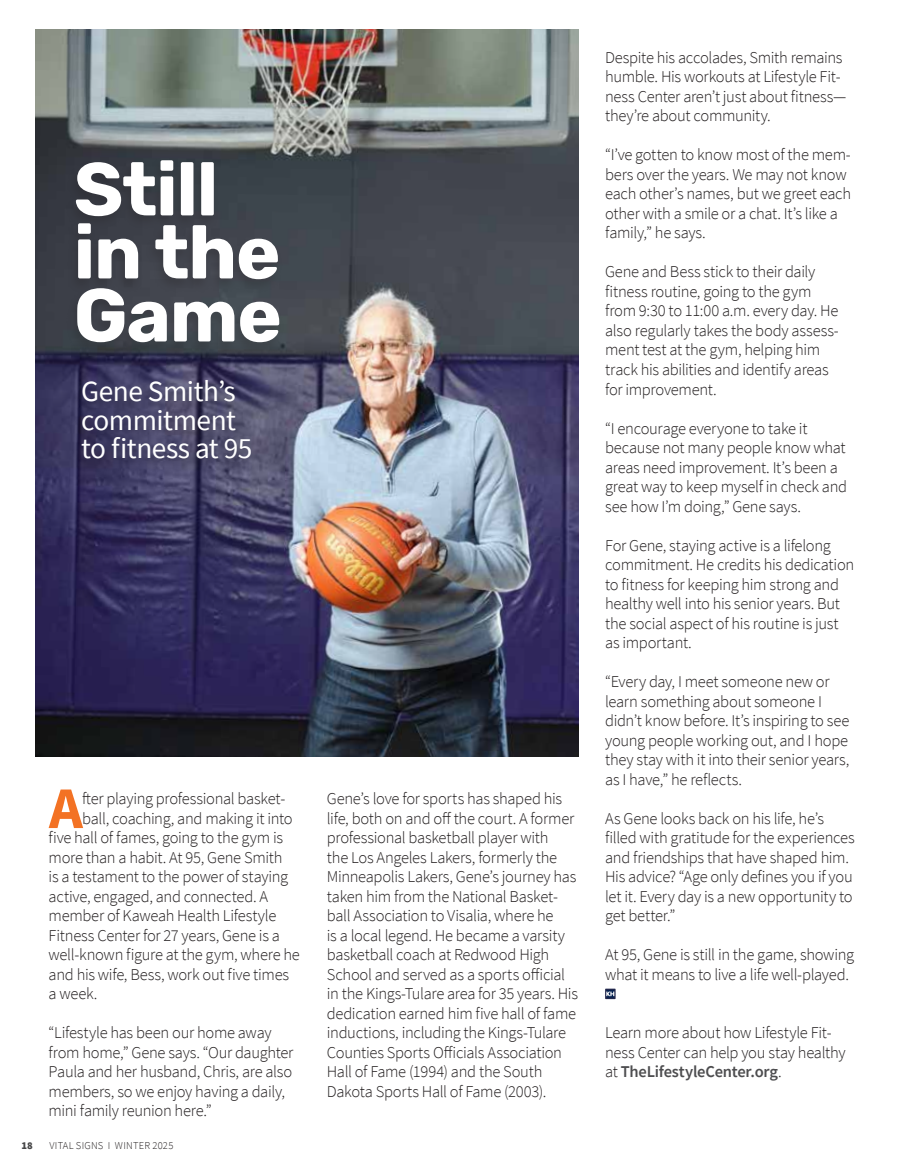
<style>
.page{position:relative;width:905px;height:1175px;background:#fff}
.page>*{position:absolute;margin:0;border:0;box-sizing:border-box;transform-origin:0 0}
.t1{font:300 75px/63px "Rubik";letter-spacing:-.015em;color:#fff}
.t2{font:700 59.1px "Source Sans Pro";color:#f37224}
.t3{font:29.25px/28.5px "Source Sans Pro";letter-spacing:-.015em;color:#fff}
.t4{font:300 16.5px/19.5px "Source Sans Pro";letter-spacing:-.02em;color:#231f20}
.t5{font:300 10.5px "Source Sans Pro";letter-spacing:.025em;color:#231f20}
.t6{font:900 10.5px "Source Sans Pro";color:#464647}
.s1{font-weight:600;color:#4d4d4f}
</style>
<div class="page">
<img style="left:35px;top:30px;width:543px;height:726px">
<div style="left:605px;top:988px;width:10px;height:11px;border:2px solid #21274c"></div>
<svg style="left:606px;top:991px;width:8px;height:5px"></svg>
<div style="left:71px;top:379px;width:186px;height:94px;background:#231f20;opacity:.25"></div>
<div style="left:73px;top:372px;width:187px;height:96px;background:#231f20;opacity:.12"></div>
<div style="left:65px;top:158px;width:220px;height:199px;background:#3c4048"></div>
<h1 class="t1" style="left:74px;top:160px;width:210px">Still in the<br>Game</h1>
<h3 class="t3" style="left:81px;top:377px;width:173px">Gene Smith’s commitment to fitness at 95</h3>
<h2 class="t2" style="left:49px;top:768px;width:35px">A</h2>
<p class="t4" style="left:82px;top:788px;width:204px">fter playing professional basket-</p>
<p class="t4" style="left:82px;top:808px;width:212px">ball, coaching, and making it into</p>
<p class="t4" style="left:49px;top:828px;width:236px">five hall of fames, going to the gym is</p>
<p class="t4" style="left:49px;top:847px;width:235px">more than a habit. At 95, Gene Smith</p>
<p class="t4" style="left:49px;top:867px;width:241px">is a testament to the power of staying</p>
<p class="t4" style="left:49px;top:886px;width:221px">active, engaged, and connected. A</p>
<p class="t4" style="left:49px;top:906px;width:229px">member of Kaweah Health Lifestyle</p>
<p class="t4" style="left:49px;top:925px;width:233px">Fitness Center for 27 years, Gene is a</p>
<p class="t4" style="left:49px;top:945px;width:253px">well-known figure at the gym, where he</p>
<p class="t4" style="left:49px;top:964px;width:242px">and his wife, Bess, work out five times</p>
<p class="t4" style="left:49px;top:984px;width:50px">a week.</p>
<p class="t4" style="left:49px;top:1023px;width:246px">“Lifestyle has been our home away from home,” Gene says. “Our daughter Paula and her husband, Chris, are also members, so we enjoy having a daily, mini family reunion here.”</p>
<p class="t6" style="left:21px;top:1138px;width:13px">18</p>
<p class="t5" style="left:49px;top:1139px;width:126px">VITAL SIGNS I WINTER 2025</p>
<p class="t4" style="left:327px;top:789px;width:253px">Gene’s love for sports has shaped his life, both on and off the court. A former professional basketball player with<br>the Los Angeles Lakers, formerly the Minneapolis Lakers, Gene’s journey has taken him from the National Basket&shy;ball Association to Visalia, where he<br>is a local legend. He became a varsity basketball coach at Redwood High School and served as a sports official in the Kings-Tulare area for 35 years. His dedication earned him five hall of fame inductions, including the Kings-Tulare Counties Sports Officials Association Hall of Fame (1994) and the South Dakota Sports Hall of Fame (2003).</p>
<p class="t4" style="left:605px;top:48px;width:243px">Despite his accolades, Smith remains humble. His workouts at Lifestyle Fit&shy;ness Center aren’t just about fitness— they’re about community.</p>
<p class="t4" style="left:605px;top:145px;width:247px">“I’ve gotten to know most of the mem&shy;bers over the years. We may not know each other’s names, but we greet each other with a smile or a chat. It’s like a family,” he says.</p>
<p class="t4" style="left:605px;top:262px;width:235px">Gene and Bess stick to their daily fitness routine, going to the gym from 9:30 to 11:00 a.m. every day. He also regularly takes the body assess&shy;ment test at the gym, helping him track his abilities and identify areas for improvement.</p>
<p class="t4" style="left:605px;top:418px;width:243px">“I encourage everyone to take it because not many people know what areas need improvement. It’s been a great way to keep myself in check and see how I’m doing,” Gene says.</p>
<p class="t4" style="left:605px;top:535px;width:251px">For Gene, staying active is a lifelong commitment. He credits his dedication to fitness for keeping him strong and healthy well into his senior years. But the social aspect of his routine is just as important.</p>
<p class="t4" style="left:605px;top:672px;width:246px">“Every day, I meet someone new or learn something about someone I didn’t know before. It’s inspiring to see young people working out, and I hope they stay with it into their senior years, as I have,” he reflects.</p>
<p class="t4" style="left:605px;top:808px;width:251px">As Gene looks back on his life, he’s filled with gratitude for the experiences and friendships that have shaped him.<br>His advice? “Age only defines you if you let it. Every day is a new opportunity to get better.”</p>
<p class="t4" style="left:605px;top:945px;width:250px">At 95, Gene is still in the game, showing what it means to live a life well-played.</p>
<p class="t4" style="left:605px;top:1022px;width:242px">Learn more about how Lifestyle Fit&shy;ness Center can help you stay healthy at <span class="s1">TheLifestyleCenter.org</span>.</p>
</div>
